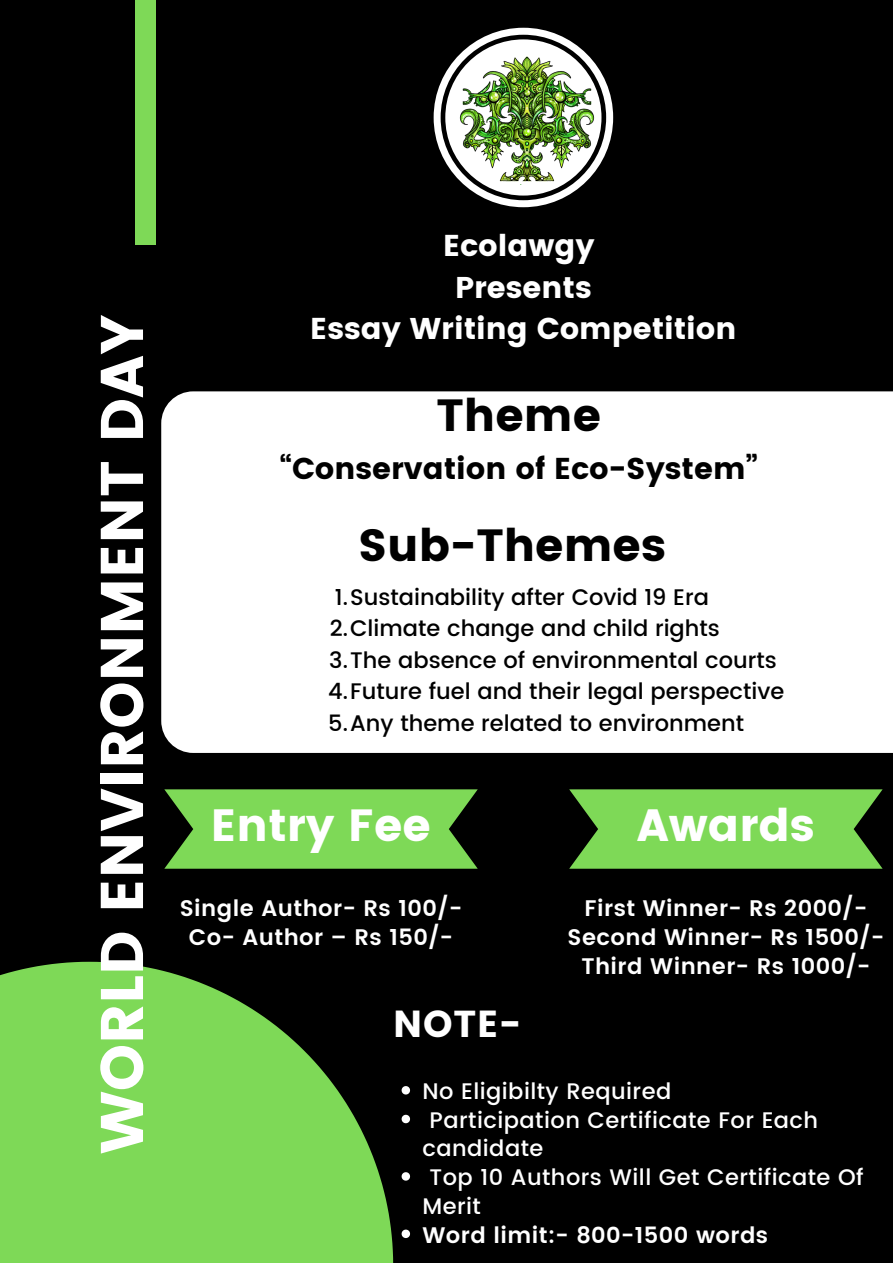
<style>
.page{position:relative;width:893px;height:1263px;background:#000}
.page>*{position:absolute;margin:0;border:0;box-sizing:border-box;transform-origin:0 0}
.t1{font:60px "Poppins";color:#fff}
.t2{font:45px "Poppins";color:#000}
.t3{font:45px "Poppins";color:#fff}
.t4{font:37.5px "Poppins";color:#fff}
.t5{font:30px/41.6px "Poppins";color:#fff;text-align:center}
.t6{font:30px "Poppins";color:#000}
.t7{font:500 22.5px/31.5px "Poppins";color:#000}
.t8{font:600 22.5px/28.7px "Poppins";letter-spacing:.02em;color:#fff;text-align:center}
.t9{font:500 22.5px "Poppins";letter-spacing:.02em;color:#fff}
</style>
<div class="page">
<svg style="left:0;top:962px;width:393px;height:301px;fill:#7ed957"></svg>
<div style="left:135px;top:0;width:21px;height:245px;background:#7ed957"></div>
<svg style="left:164px;top:789px;width:314px;height:80px;background:#71c34e"></svg>
<svg style="left:463px;top:184px;width:121px;height:23px"></svg>
<div style="left:445px;top:39px;width:156px;height:157px;background:#fff;border-radius:50%"></div>
<img style="left:433px;top:28px;width:180px;height:156px">
<div style="left:161px;top:391px;width:732px;height:362px;background:#fff"></div>
<svg style="left:401px;top:1086px;width:9px;height:8px"></svg>
<svg style="left:401px;top:1115px;width:9px;height:8px"></svg>
<svg style="left:401px;top:1172px;width:9px;height:8px"></svg>
<svg style="left:401px;top:1229px;width:9px;height:9px"></svg>
<svg style="left:569px;top:789px;width:313px;height:80px;background:#71c34e"></svg>
<h1 class="t1" style="left:87px;top:1154px;width:841px;rotate:-90deg">WORLD ENVIRONMENT DAY</h1>
<h3 class="t5" style="left:310px;top:225px;width:428px">Ecolawgy<br>Presents<br>Essay Writing Competition</h3>
<h2 class="t2" style="left:436px;top:389px;width:166px">Theme</h2>
<h3 class="t6" style="left:279px;top:451px;width:480px">“Conservation of Eco-System”</h3>
<h2 class="t2" style="left:358px;top:519px;width:309px">Sub-Themes</h2>
<p class="t7" style="left:328px;top:581px;width:458px">1.Sustainability after Covid 19 Era 2.Climate change and child rights 3.The absence of environmental courts 4.Future fuel and their legal perspective 5.Any theme related to environment</p>
<h2 class="t3" style="left:211px;top:799px;width:222px">Entry Fee</h2>
<p class="t8" style="left:180px;top:894px;width:284px">Single Author- Rs 100/-<br>Co- Author – Rs 150/-</p>
<h3 class="t4" style="left:393px;top:1002px;width:129px">NOTE-</h3>
<h2 class="t3" style="left:637px;top:799px;width:180px">Awards</h2>
<p class="t8" style="left:567px;top:894px;width:318px">First Winner- Rs 2000/-<br>Second Winner- Rs 1500/-<br>Third Winner- Rs 1000/-</p>
<p class="t9" style="left:422px;top:1078px;width:250px">No Eligibilty Required</p>
<p class="t9" style="left:430px;top:1107px;width:390px">Participation Certificate For Each</p>
<p class="t9" style="left:422px;top:1135px;width:122px">candidate</p>
<p class="t9" style="left:430px;top:1164px;width:435px">Top 10 Authors Will Get Certificate Of</p>
<p class="t9" style="left:422px;top:1193px;width:60px">Merit</p>
<p class="t8" style="left:422px;top:1220px;width:347px">Word limit:- 800-1500 words</p>
</div>
